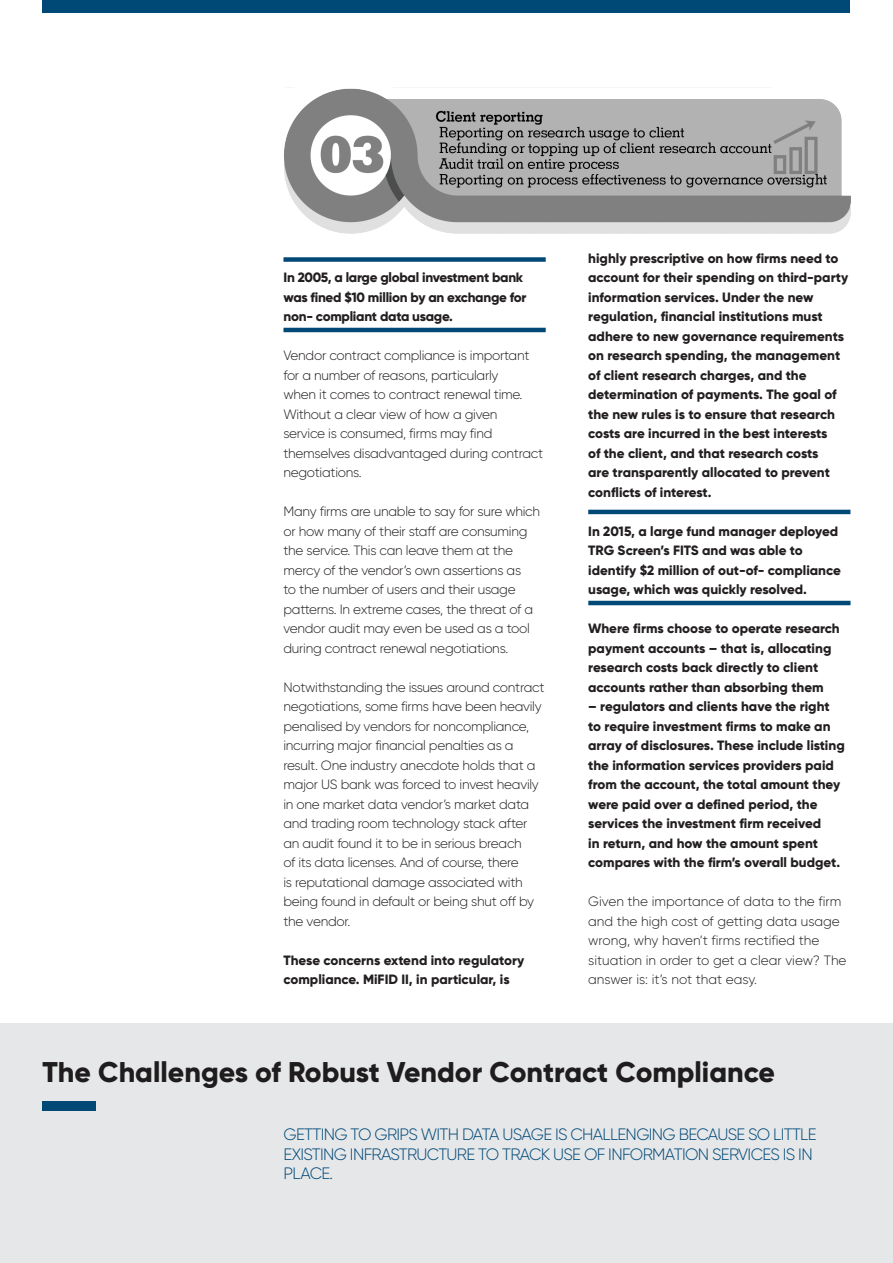
<style>
.page{position:relative;width:893px;height:1263px;background:#fff}
.page>*{position:absolute;margin:0;border:0;box-sizing:border-box;transform-origin:0 0}
.t1{font:800 28.5px "Gilroy";color:#231f20}
.Intro{font:300 16.5px/19.5px "Gilroy";letter-spacing:-.04em;color:#004977}
.Tekst{font:800 13.5px/19.5px "Gilroy";color:#231f20}
.Tekst-2{font:300 13.5px/19.5px "Gilroy";letter-spacing:-.02em;color:#231f20}
.Tekst-3{font:300 13.5px/19.5px "Gilroy";color:#231f20}
.Tekst-4{font:800 13.5px/19.5px "Gilroy";letter-spacing:-.02em;color:#231f20}
</style>
<div class="page">
<div style="left:0;top:1023px;width:893px;height:240px;background:#e6e7e9"></div>
<div style="left:43px;top:0;width:807px;height:13px;background:#004977"></div>
<img style="left:284px;top:88px;width:566px;height:146px">
<div style="left:283px;top:257px;width:263px;height:5px;background:#004977"></div>
<hr style="left:283px;top:328px;width:263px;height:4px;background:#004977">
<hr style="left:588px;top:510px;width:262px;height:4px;background:#004977">
<hr style="left:588px;top:601px;width:262px;height:4px;background:#004977">
<div style="left:43px;top:1101px;width:53px;height:10px;background:#004977"></div>
<p class="Tekst-4" style="left:283px;top:268px;width:245px">In 2005, a large global investment bank was fined $10 million by an exchange for non- compliant data usage.</p>
<p class="Tekst-2" style="left:283px;top:345px;width:261px">Vendor contract compliance is important for a number of reasons, particularly<br>when it comes to contract renewal time.<br>Without a clear view of how a given<br>service is consumed, firms may find themselves disadvantaged during contract negotiations.</p>
<p class="Tekst-2" style="left:283px;top:501px;width:258px">Many firms are unable to say for sure which or how many of their staff are consuming the service. This can leave them at the mercy of the vendor’s own assertions as<br>to the number of users and their usage patterns. In extreme cases, the threat of a vendor audit may even be used as a tool during contract renewal negotiations.</p>
<p class="Tekst-2" style="left:283px;top:677px;width:263px">Notwithstanding the issues around contract negotiations, some firms have been heavily penalised by vendors for noncompliance, incurring major financial penalties as a result. One industry anecdote holds that a major US bank was forced to invest heavily in one market data vendor’s market data and trading room technology stack after an audit found it to be in serious breach<br>of its data licenses. And of course, there<br>is reputational damage associated with being found in default or being shut off by the vendor.</p>
<p class="Tekst" style="left:283px;top:950px;width:242px">These concerns extend into regulatory compliance. MiFID II, in particular, is</p>
<p class="Tekst" style="left:588px;top:248px;width:261px">highly prescriptive on how firms need to account for their spending on third-party information services. Under the new regulation, financial institutions must adhere to new governance requirements on research spending, the management of client research charges, and the determination of payments. The goal of the new rules is to ensure that research costs are incurred in the best interests<br>of the client, and that research costs<br>are transparently allocated to prevent conflicts of interest.</p>
<p class="Tekst" style="left:588px;top:521px;width:254px">In 2015, a large fund manager deployed TRG Screen’s FITS and was able to identify $2 million of out-of- compliance usage, which was quickly resolved.</p>
<p class="Tekst" style="left:588px;top:619px;width:253px">Where firms choose to operate research payment accounts – that is, allocating research costs back directly to client accounts rather than absorbing them</p>
<p class="Tekst" style="left:588px;top:697px;width:258px">– regulators and clients have the right to require investment firms to make an array of disclosures. These include listing the information services providers paid from the account, the total amount they were paid over a defined period, the services the investment firm received<br>in return, and how the amount spent compares with the firm’s overall budget.</p>
<p class="Tekst-3" style="left:588px;top:891px;width:260px">Given the importance of data to the firm and the high cost of getting data usage wrong, why haven’t firms rectified the situation in order to get a clear view? The answer is: it’s not that easy.</p>
<h1 class="t1" style="left:43px;top:1054px;width:734px">The Challenges of Robust Vendor Contract Compliance</h1>
<p class="Intro" style="left:284px;top:1124px;width:534px">GETTING TO GRIPS WITH DATA USAGE IS CHALLENGING BECAUSE SO LITTLE<br>EXISTING INFRASTRUCTURE TO TRACK USE OF INFORMATION SERVICES IS IN<br>PLACE.</p>
</div>
